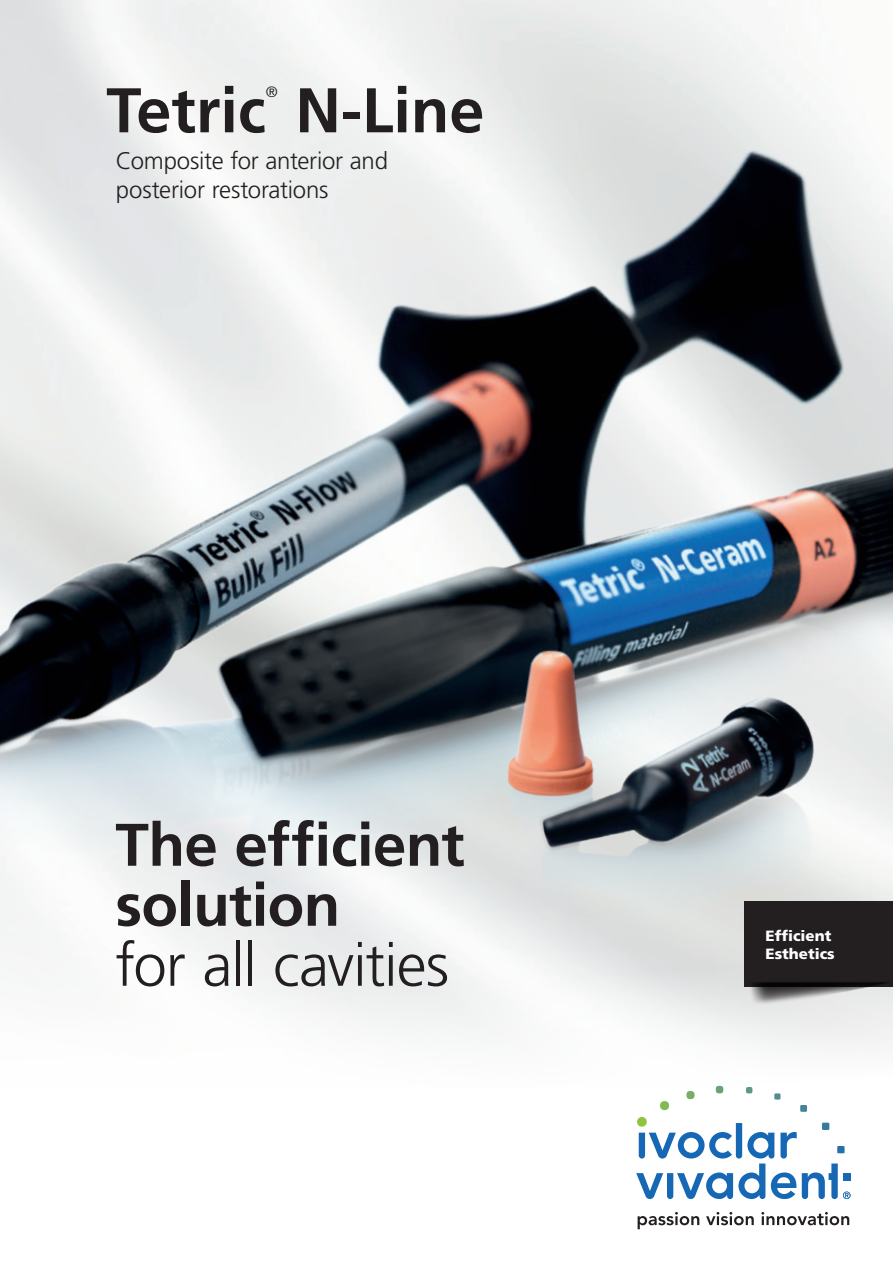
<style>
.page{position:relative;width:893px;height:1263px;background:#fff}
.page>*{position:absolute;margin:0;border:0;box-sizing:border-box;transform-origin:0 0}
.t1{font:700 63px "Frutiger";color:#231f20}
.t2{font:700 60px/60px "Frutiger";letter-spacing:-.01em;color:#231f20}
.t3{font:300 60px "Frutiger";letter-spacing:-.02em;color:#231f20}
.t4{font:300 24px/28.8px "Frutiger";letter-spacing:-.01em;color:#231f20}
.t5{font:300 15px "Frutiger";color:#231f20}
.t6{font:900 14.85px/18px "Frutiger";color:#fff}
</style>
<div class="page">
<svg style="left:636px;top:1173px;width:214px;height:26px"></svg>
<svg style="left:638px;top:1212px;width:61px;height:17px"></svg>
<svg style="left:706px;top:1212px;width:48px;height:13px"></svg>
<svg style="left:761px;top:1212px;width:88px;height:13px"></svg>
<img style="left:0;top:0;width:893px;height:1173px">
<img style="left:354px;top:560px;width:539px;height:461px">
<h1 class="t1" style="left:106px;top:73px;width:161px">Tetric</h1>
<p class="t5" style="left:266px;top:83px;width:13px">®</p>
<h1 class="t1" style="left:295px;top:73px;width:191px">N-Line</h1>
<p class="t4" style="left:116px;top:147px;width:274px">Composite for anterior and posterior restorations</p>
<h2 class="t2" style="left:115px;top:815px;width:351px">The efficient solution</h2>
<h2 class="t3" style="left:115px;top:931px;width:335px">for all cavities</h2>
<p class="t6" style="left:766px;top:927px;width:71px">Efficient<br>Esthetics</p>
</div>
